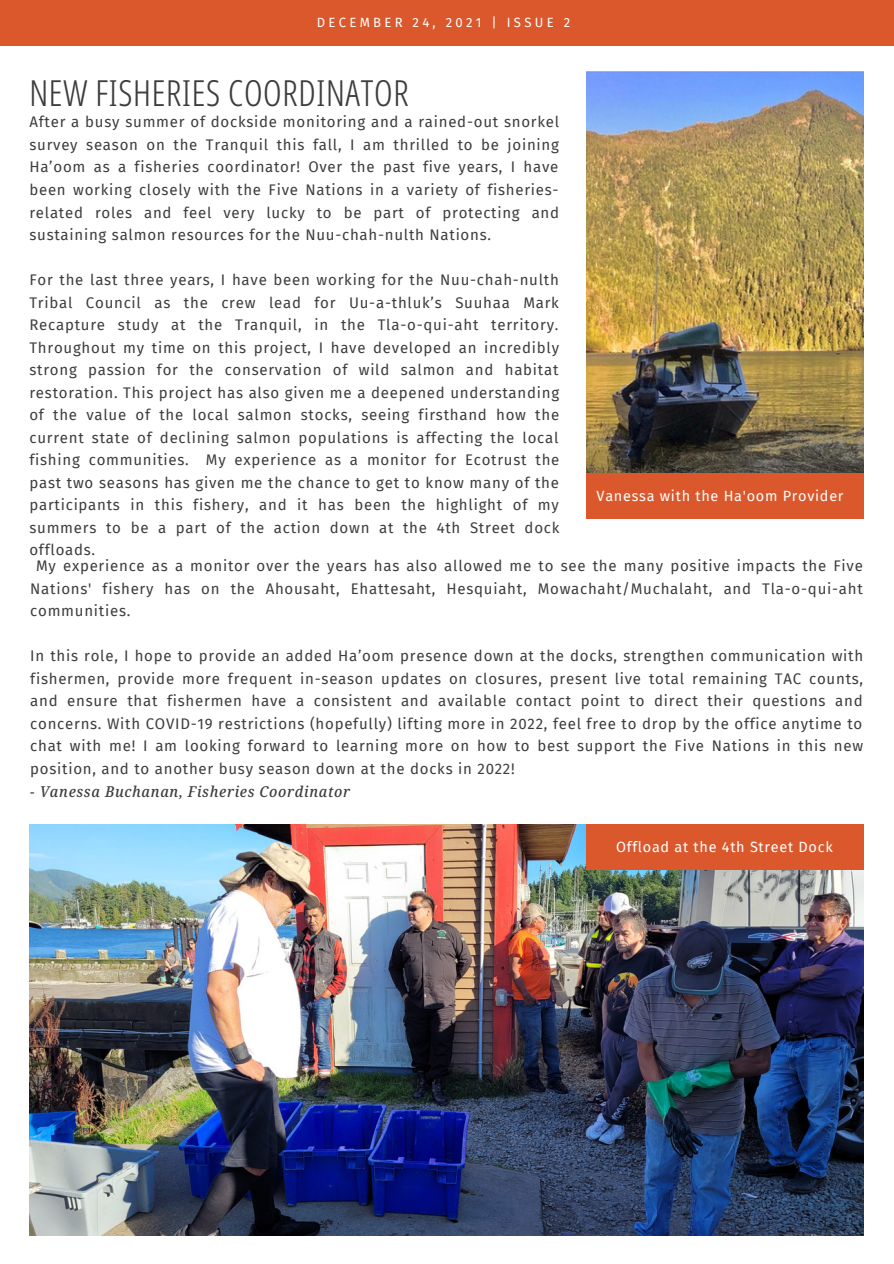
<style>
.page{position:relative;width:894px;height:1264px;background:#fff}
.page>*{position:absolute;margin:0;border:0;box-sizing:border-box;transform-origin:0 0}
.t1{font:300 extra-condensed 36px "Noto Sans Display";letter-spacing:.02em;color:#3d3d3d}
.t2{font:15px/22.5px "Fira Sans";letter-spacing:.05em;color:#3d3d3d;text-align:justify}
.t3{font:italic 500 semi-condensed 15px "Noto Serif";letter-spacing:.05em;color:#3d3d3d}
.t4{font:14.4px "Fira Sans";letter-spacing:.05em;color:#fff}
.t5{font:13.05px "Fira Sans";letter-spacing:.25em;color:#fff}
</style>
<div class="page">
<div style="left:0;top:0;width:893px;height:45px;background:#db582c"></div>
<img style="left:586px;top:71px;width:277px;height:402px">
<div style="left:586px;top:473px;width:277px;height:45px;background:#db582c"></div>
<img style="left:29px;top:824px;width:834px;height:411px">
<div style="left:585px;top:824px;width:277px;height:45px;background:#db582c"></div>
<p class="t5" style="left:317px;top:15px;width:255px">DECEMBER 24, 2021 | ISSUE 2</p>
<p class="t1" style="left:29px;top:68px;width:380px">NEW FISHERIES COORDINATOR</p>
<p class="t2" style="left:29px;top:111px;width:531px">After a busy summer of dockside monitoring and a rained-out snorkel survey season on the Tranquil this fall, I am thrilled to be joining Ha’oom as a fisheries coordinator! Over the past five years, I have been working closely with the Five Nations in a variety of fisheries&shy;related roles and feel very lucky to be part of protecting and sustaining salmon resources for the Nuu-chah-nulth Nations.</p>
<p class="t2" style="left:29px;top:269px;width:531px">For the last three years, I have been working for the Nuu-chah-nulth Tribal Council as the crew lead for Uu-a-thluk’s Suuhaa Mark Recapture study at the Tranquil, in the Tla-o-qui-aht territory.<br>Throughout my time on this project, I have developed an incredibly strong passion for the conservation of wild salmon and habitat restoration. This project has also given me a deepened understanding of the value of the local salmon stocks, seeing firsthand how the current state of declining salmon populations is affecting the local fishing communities. My experience as a monitor for Ecotrust the past two seasons has given me the chance to get to know many of the participants in this fishery, and it has been the highlight of my summers to be a part of the action down at the 4th Street dock offloads.</p>
<p class="t4" style="left:596px;top:487px;width:248px">Vanessa with the Ha'oom Provider</p>
<p class="t2" style="left:30px;top:554px;width:834px;text-indent:6px">My experience as a monitor over the years has also allowed me to see the many positive impacts the Five Nations' fishery has on the Ahousaht, Ehattesaht, Hesquiaht, Mowachaht/Muchalaht, and Tla-o-qui-aht communities.</p>
<p class="t2" style="left:30px;top:645px;width:834px">In this role, I hope to provide an added Ha’oom presence down at the docks, strengthen communication with fishermen, provide more frequent in-season updates on closures, present live total remaining TAC counts, and ensure that fishermen have a consistent and available contact point to direct their questions and concerns. With COVID-19 restrictions (hopefully) lifting more in 2022, feel free to drop by the office anytime to chat with me! I am looking forward to learning more on how to best support the Five Nations in this new position, and to another busy season down at the docks in 2022!</p>
<p class="t3" style="left:30px;top:781px;width:321px">- Vanessa Buchanan, Fisheries Coordinator</p>
<p class="t4" style="left:616px;top:838px;width:218px">Offload at the 4th Street Dock</p>
</div>
